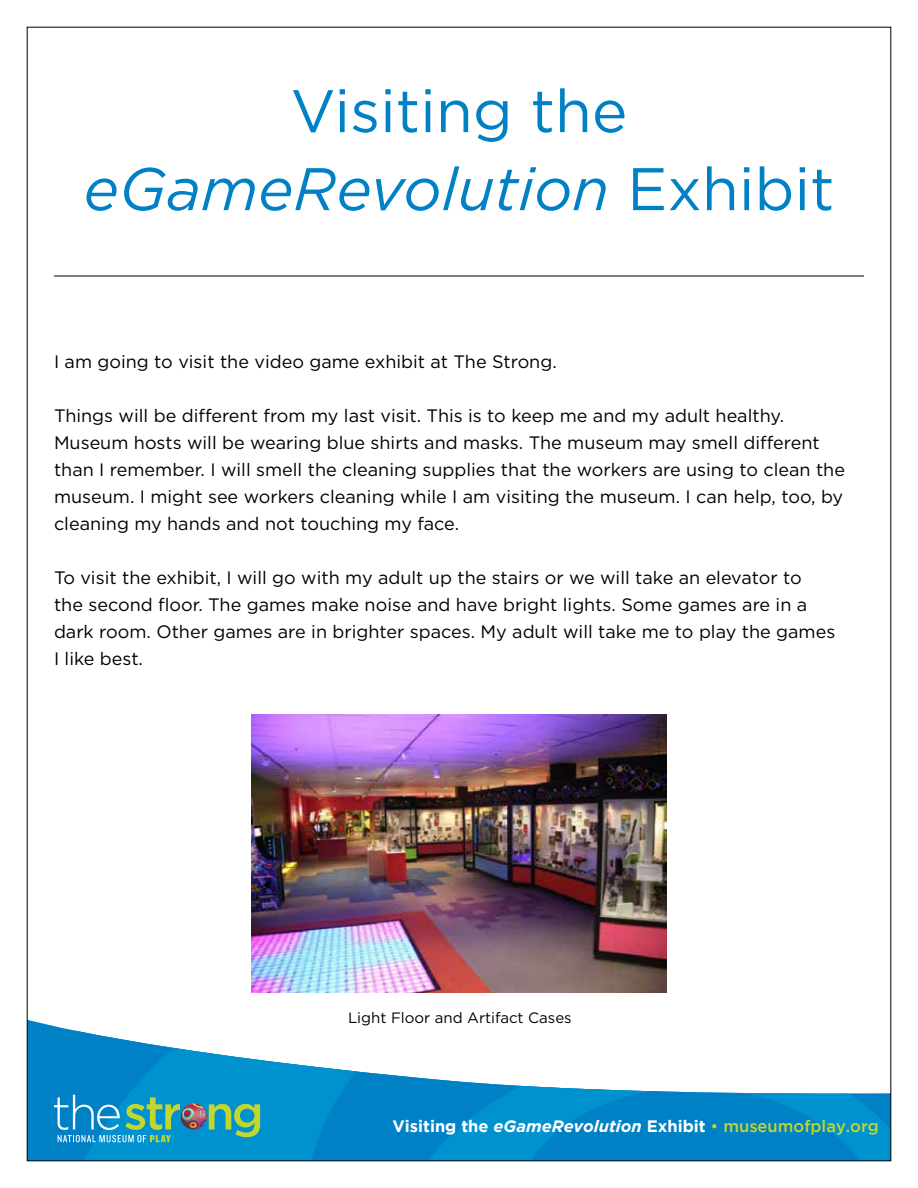
<style>
.page{position:relative;width:918px;height:1188px;background:#fff}
.page>*{position:absolute;margin:0;border:0;box-sizing:border-box;transform-origin:0 0}
.t1{font:60px/78px "Gotham";color:#0081c6;text-align:center}
.t2{font:18px/27px "Gotham";color:#000}
.t3{font:700 16.5px "Gotham";color:#fff}
.t4{font:15px "Gotham";color:#000}
.s1{font-style:italic}
.s2{font-weight:400;color:#c1d72f}
.s3{font-weight:500;color:#c1d72f}
</style>
<div class="page">
<hr style="left:54px;top:276px;width:810px;height:1px;background:#000">
<svg style="left:31px;top:1020px;width:351px;height:139px"></svg>
<svg style="left:382px;top:1074px;width:507px;height:85px;fill:#0081c6"></svg>
<svg style="left:54px;top:1095px;width:206px;height:47px;background:#3a9eaf"></svg>
<img style="left:251px;top:715px;width:416px;height:277px">
<h1 class="t1" style="left:84px;top:71px;width:752px">Visiting the <span class="s1">eGameRevolution</span> Exhibit</h1>
<p class="t2" style="left:54px;top:348px;width:504px">I am going to visit the video game exhibit at The Strong.</p>
<p class="t2" style="left:54px;top:402px;width:793px">Things will be different from my last visit. This is to keep me and my adult healthy.<br>Museum hosts will be wearing blue shirts and masks. The museum may smell different than I remember. I will smell the cleaning supplies that the workers are using to clean the museum. I might see workers cleaning while I am visiting the museum. I can help, too, by cleaning my hands and not touching my face.</p>
<p class="t2" style="left:54px;top:564px;width:783px">To visit the exhibit, I will go with my adult up the stairs or we will take an elevator to<br>the second floor. The games make noise and have bright lights. Some games are in a dark room. Other games are in brighter spaces. My adult will take me to play the games I like best.</p>
<p class="t4" style="left:348px;top:1010px;width:225px">Light Floor and Artifact Cases</p>
<p class="t3" style="left:393px;top:1116px;width:488px">Visiting the <span class="s1">eGameRevolution</span> Exhibit <span class="s2">•</span> <span class="s3">museumofplay.org</span></p>
</div>
